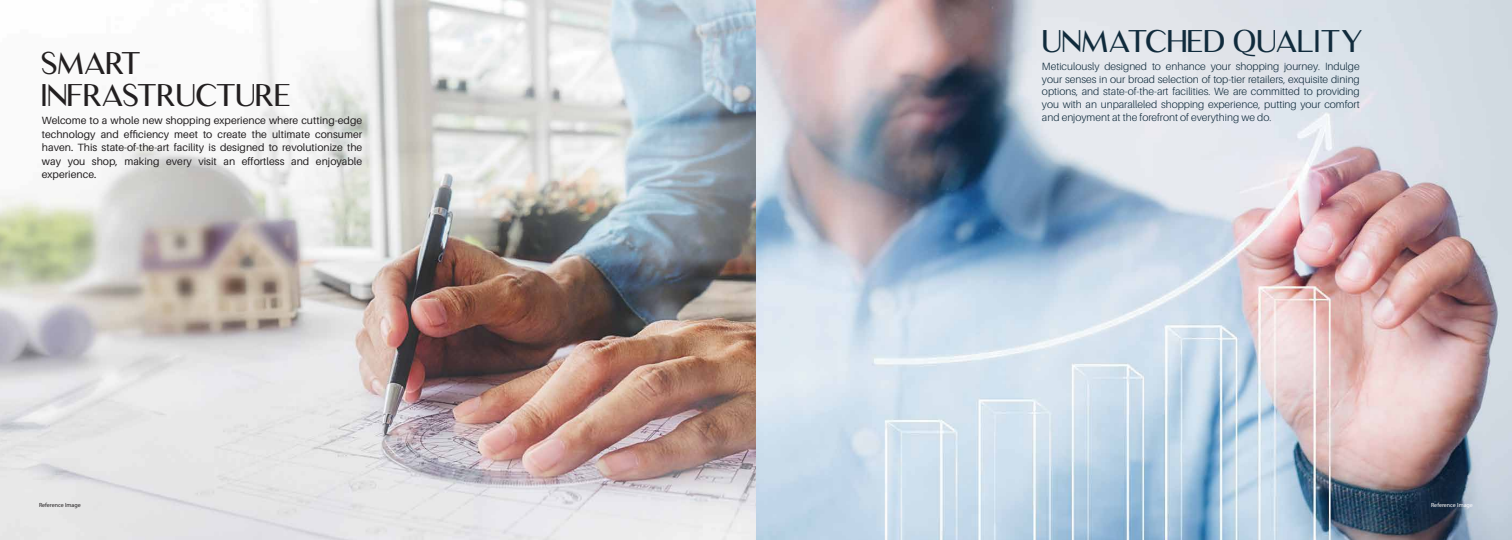
<style>
.page{position:relative;width:1512px;height:540px;background:#fff}
.page>*{position:absolute;margin:0;border:0;box-sizing:border-box;transform-origin:0 0}
.t1{font:30px/31.5px "Luxia";color:#221f20}
.t2{font:30px "Luxia";color:#102b3c}
.t3{font:300 10.5px/12.6px "Aileron";color:#102b3c;text-align:justify}
.t4{font:10.5px/13.5px "Aileron";color:#221f20;text-align:justify}
.t5{font:6px "Myriad Pro";color:#221f20}
.t6{font:6px "Myriad Pro";color:#fff}
</style>
<div class="page">
<img style="left:0;top:0;width:1512px;height:540px">
<h1 class="t1" style="left:41px;top:48px;width:251px">SMART<br>INFRASTRUCTURE</h1>
<p class="t4" style="left:42px;top:114px;width:322px">Welcome to a whole new shopping experience where cutting-edge technology and efficiency meet to create the ultimate consumer haven. This state-of-the-art facility is designed to revolutionize the way you shop, making every visit an effortless and enjoyable experience.</p>
<h1 class="t2" style="left:1042px;top:23px;width:322px">UNMATCHED QUALITY</h1>
<p class="t3" style="left:1042px;top:60px;width:319px">Meticulously designed to enhance your shopping journey. Indulge your senses in our broad selection of top-tier retailers, exquisite dining options, and state-of-the-art facilities. We are committed to providing you with an unparalleled shopping experience, putting your comfort and enjoyment at the forefront of everything we do.</p>
<p class="t5" style="left:39px;top:502px;width:43px">Reference Image</p>
<p class="t6" style="left:1431px;top:502px;width:43px">Reference Image</p>
</div>
